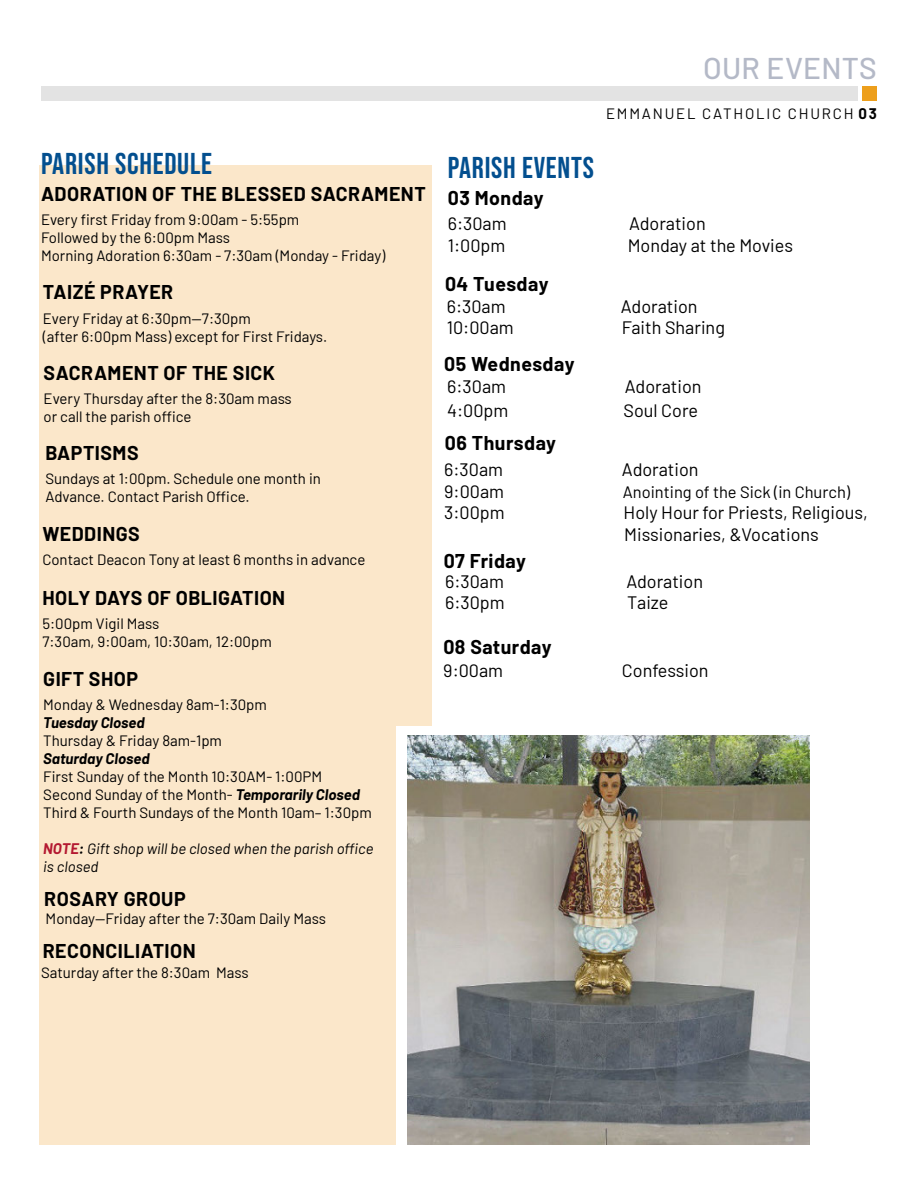
<style>
.page{position:relative;width:918px;height:1188px;background:#fff}
.page>*{position:absolute;margin:0;border:0;box-sizing:border-box;transform-origin:0 0}
.Header_1{font:30px "Bebas Neue";letter-spacing:.025em;color:#034f8f}
.Page_Header_Odd{font:500 30px "Barlow";letter-spacing:.01em;color:#b4b9c7}
.Subheader_1{font:700 19.5px "Barlow";letter-spacing:.025em;color:#000}
.Main_Body_Text{font:18px "Wlmyyj Barlow";color:#000}
.Main_Body_Text-2{font:18px "Bbnrrq Barlow";color:#000}
.Main_Body_Text-3{font:16.5px "Wlmyyj Barlow";color:#000}
.Main_Body_Text-4{font:15px "Wlmyyj Barlow";color:#000}
.Main_Body_Text-5{font:15px "Bbnrrq Barlow";color:#000}
.Main_Body_Text-6{font:italic 15px/18px "Tfvnch Barlow";color:#000}
.Main_Body_Text-7{font:italic 700 15px "Bwvfrs Barlow";color:#000}
.Page_Subhead_Odd{font:15px "Wlmyyj Barlow";letter-spacing:.12em;color:#000}
.s1{font-family:"Bwvfrs Barlow";font-weight:700;font-style:italic}
.s2{font-family:"Bwvfrs Barlow";font-weight:700;color:#b41931}
.s3{font-family:"Bwvfrs Barlow";font-weight:700}
.s4{font-family:"Pdsplx Barlow"}
.s5{font-family:"Barlow";font-weight:700}
</style>
<div class="page">
<div style="left:39px;top:165px;width:392px;height:980px;background:#fbe7ca"></div>
<div style="left:863px;top:86px;width:14px;height:14px;background:#ed9f1c"></div>
<div style="left:41px;top:86px;width:817px;height:14px;background:#e3e3e3"></div>
<div style="left:396px;top:726px;width:385px;height:419px;background:#fff"></div>
<img style="left:408px;top:736px;width:402px;height:409px">
<p class="Header_1" style="left:41px;top:146px;width:173px">PARISH SCHEDULE</p>
<p class="Subheader_1" style="left:41px;top:179px;width:386px">ADORATION OF THE BLESSED SACRAMENT</p>
<p class="Main_Body_Text-4" style="left:41px;top:209px;width:260px">Every first Friday from 9:00am - 5:55pm</p>
<p class="Main_Body_Text-4" style="left:41px;top:227px;width:191px">Followed by the 6:00pm Mass</p>
<p class="Main_Body_Text-4" style="left:41px;top:245px;width:346px">Morning Adoration 6:30am - 7:30am (Monday - Friday)</p>
<p class="Subheader_1" style="left:43px;top:278px;width:132px">TAIZÉ PRAYER</p>
<p class="Main_Body_Text-4" style="left:43px;top:308px;width:210px">Every Friday at 6:30pm—7:30pm</p>
<p class="Main_Body_Text-4" style="left:43px;top:326px;width:286px">(after 6:00pm Mass) except for First Fridays.</p>
<p class="Subheader_1" style="left:44px;top:359px;width:233px">SACRAMENT OF THE SICK</p>
<p class="Main_Body_Text-4" style="left:44px;top:388px;width:250px">Every Thursday after the 8:30am mass</p>
<p class="Main_Body_Text-4" style="left:44px;top:406px;width:149px">or call the parish office</p>
<p class="Subheader_1" style="left:45px;top:438px;width:95px">BAPTISMS</p>
<p class="Main_Body_Text-4" style="left:45px;top:468px;width:277px">Sundays at 1:00pm. Schedule one month in</p>
<p class="Main_Body_Text-4" style="left:45px;top:486px;width:206px">Advance. Contact Parish Office.</p>
<p class="Subheader_1" style="left:42px;top:519px;width:99px">WEDDINGS</p>
<p class="Main_Body_Text-5" style="left:42px;top:549px;width:325px">Contact Deacon Tony at least 6 months in advance</p>
<p class="Subheader_1" style="left:42px;top:584px;width:244px">HOLY DAYS OF OBLIGATION</p>
<p class="Main_Body_Text-4" style="left:42px;top:613px;width:118px">5:00pm Vigil Mass</p>
<p class="Main_Body_Text-4" style="left:42px;top:631px;width:231px">7:30am, 9:00am, 10:30am, 12:00pm</p>
<p class="Subheader_1" style="left:43px;top:664px;width:96px">GIFT SHOP</p>
<p class="Main_Body_Text-4" style="left:43px;top:694px;width:225px">Monday &amp; Wednesday 8am-1:30pm</p>
<p class="Main_Body_Text-7" style="left:43px;top:712px;width:103px">Tuesday Closed</p>
<p class="Main_Body_Text-5" style="left:43px;top:730px;width:180px">Thursday &amp; Friday 8am-1pm</p>
<p class="Main_Body_Text-7" style="left:43px;top:748px;width:108px">Saturday Closed</p>
<p class="Main_Body_Text-4" style="left:43px;top:766px;width:280px">First Sunday of the Month 10:30AM- 1:00PM</p>
<p class="Main_Body_Text-5" style="left:43px;top:784px;width:318px">Second Sunday of the Month- <span class="s1">Temporarily Closed</span></p>
<p class="Main_Body_Text-4" style="left:43px;top:802px;width:330px">Third &amp; Fourth Sundays of the Month 10am– 1:30pm</p>
<p class="Main_Body_Text-6" style="left:43px;top:839px;width:332px"><span class="s2">NOTE</span><span class="s3">:</span> Gift shop will be closed when the parish office <span class="s4">is closed</span></p>
<p class="Subheader_1" style="left:44px;top:884px;width:143px">ROSARY GROUP</p>
<p class="Main_Body_Text-4" style="left:46px;top:907px;width:282px">Monday—Friday after the 7:30am Daily Mass</p>
<p class="Subheader_1" style="left:43px;top:936px;width:154px">RECONCILIATION</p>
<p class="Main_Body_Text-4" style="left:41px;top:962px;width:209px">Saturday after the 8:30am Mass</p>
<p class="Page_Header_Odd" style="left:703px;top:46px;width:175px">OUR EVENTS</p>
<p class="Page_Subhead_Odd" style="left:606px;top:103px;width:272px">EMMANUEL CATHOLIC CHURCH <span class="s5">03</span></p>
<p class="Header_1" style="left:448px;top:150px;width:148px">PARISH EVENTS</p>
<p class="Subheader_1" style="left:448px;top:183px;width:97px">03 Monday</p>
<p class="Main_Body_Text" style="left:448px;top:211px;width:60px">6:30am</p>
<p class="Main_Body_Text" style="left:629px;top:211px;width:78px">Adoration</p>
<p class="Main_Body_Text" style="left:448px;top:232px;width:59px">1:00pm</p>
<p class="Main_Body_Text" style="left:628px;top:232px;width:167px">Monday at the Movies</p>
<p class="Subheader_1" style="left:445px;top:270px;width:105px">04 Tuesday</p>
<p class="Main_Body_Text" style="left:447px;top:293px;width:60px">6:30am</p>
<p class="Main_Body_Text" style="left:621px;top:293px;width:78px">Adoration</p>
<p class="Main_Body_Text" style="left:447px;top:315px;width:68px">10:00am</p>
<p class="Main_Body_Text" style="left:622px;top:315px;width:105px">Faith Sharing</p>
<p class="Subheader_1" style="left:444px;top:349px;width:132px">05 Wednesday</p>
<p class="Main_Body_Text" style="left:447px;top:374px;width:60px">6:30am</p>
<p class="Main_Body_Text" style="left:625px;top:374px;width:78px">Adoration</p>
<p class="Main_Body_Text" style="left:447px;top:398px;width:63px">4:00pm</p>
<p class="Main_Body_Text" style="left:624px;top:398px;width:76px">Soul Core</p>
<p class="Subheader_1" style="left:445px;top:428px;width:113px">06 Thursday</p>
<p class="Main_Body_Text" style="left:444px;top:457px;width:60px">6:30am</p>
<p class="Main_Body_Text" style="left:622px;top:457px;width:78px">Adoration</p>
<p class="Main_Body_Text" style="left:444px;top:478px;width:61px">9:00am</p>
<p class="Main_Body_Text-3" style="left:623px;top:480px;width:229px">Anointing of the Sick (in Church)</p>
<p class="Main_Body_Text" style="left:444px;top:500px;width:62px">3:00pm</p>
<p class="Main_Body_Text" style="left:624px;top:500px;width:246px">Holy Hour for Priests, Religious,</p>
<p class="Main_Body_Text-2" style="left:624px;top:522px;width:196px">Missionaries, &amp;Vocations</p>
<p class="Main_Body_Text" style="left:445px;top:568px;width:60px">6:30am</p>
<p class="Main_Body_Text" style="left:626px;top:568px;width:78px">Adoration</p>
<p class="Main_Body_Text" style="left:445px;top:590px;width:61px">6:30pm</p>
<p class="Main_Body_Text" style="left:627px;top:590px;width:43px">Taize</p>
<p class="Subheader_1" style="left:443px;top:633px;width:110px">08 Saturday</p>
<p class="Main_Body_Text" style="left:443px;top:658px;width:61px">9:00am</p>
<p class="Main_Body_Text" style="left:622px;top:658px;width:88px">Confession</p>
<p class="Subheader_1" style="left:444px;top:546px;width:84px">07 Friday</p>
</div>
